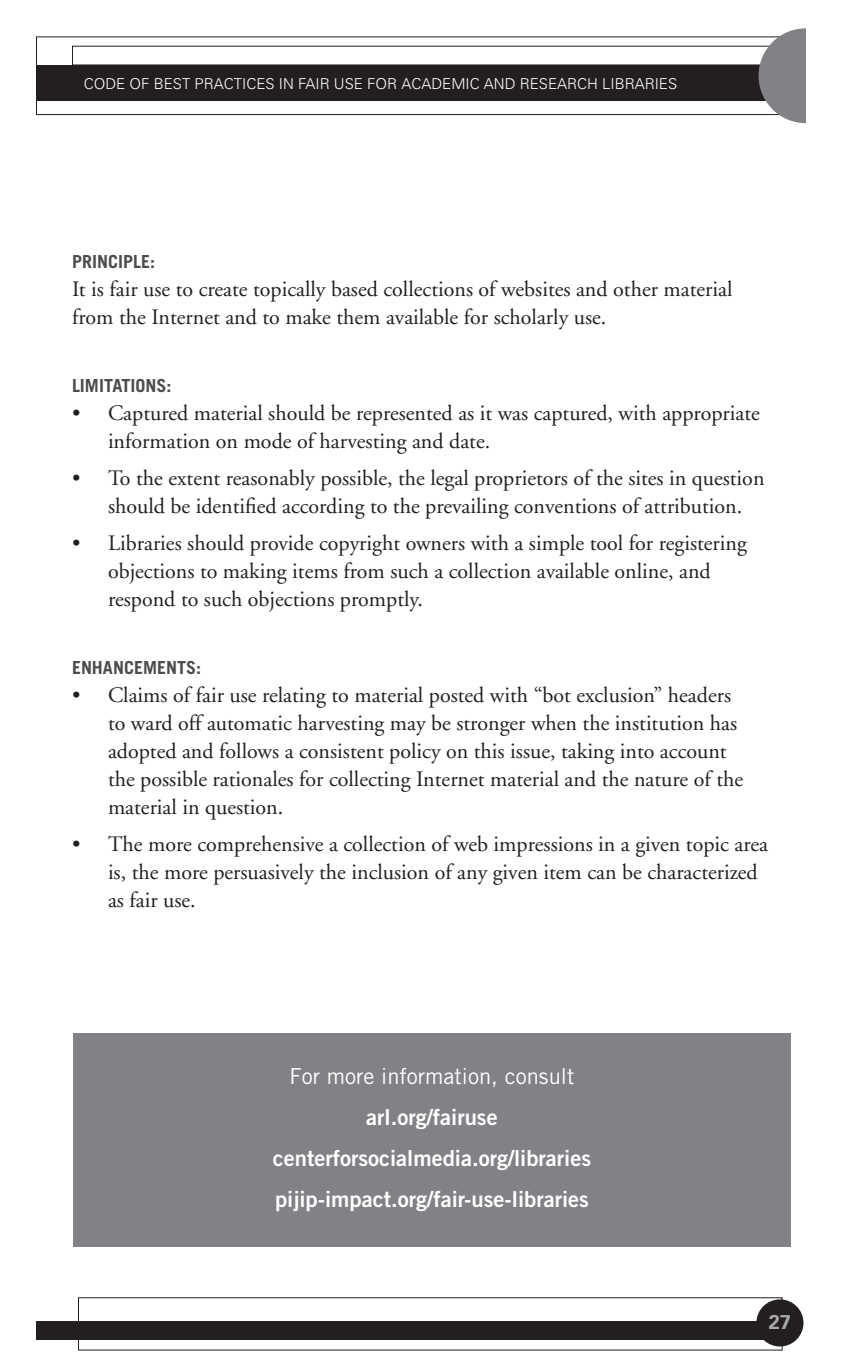
<style>
.page{position:relative;width:864px;height:1368px;background:#fff}
.page>*{position:absolute;margin:0;border:0;box-sizing:border-box;transform-origin:0 0}
.text{font:22px/28px "Adobe Garamond";color:#231f20}
.name{font:22px "Trade Gothic Bold Two";color:#fff}
.name-2{font:22px "Trade Gothic";color:#fff}
.t1{font:700 20px "Univers";color:#a8a9ad}
.text-2{font:700 18px "Trade Gothic";color:#4b4c4d}
.t2{font:300 15px "Univers";color:#fff}
</style>
<div class="page">
<div style="left:36px;top:65px;width:792px;height:36px;background:#231f20"></div>
<div style="left:36px;top:1321px;width:757px;height:19px;background:#231f20"></div>
<div style="left:36px;top:36px;width:756px;height:79px;border:1px solid #231f20"></div>
<div style="left:757px;top:1300px;width:46px;height:46px;background:#231f20;border-radius:50%"></div>
<div style="left:756px;top:1299px;width:47px;height:47px;border:2px solid #231f20;border-radius:50%"></div>
<div style="left:759px;top:28px;width:94px;height:95px;background:#808285;border-radius:50%"></div>
<div style="left:807px;top:11px;width:57px;height:151px;background:#fff"></div>
<div style="left:73px;top:1034px;width:718px;height:213px;background:#808285"></div>
<p class="t2" style="left:84px;top:75px;width:595px">CODE OF BEST PRACTICES IN FAIR USE FOR ACADEMIC AND RESEARCH LIBRARIES</p>
<p class="text-2" style="left:72px;top:251px;width:85px">PRINCIPLE:</p>
<p class="text" style="left:72px;top:276px;width:662px">It is fair use to create topically based collections of websites and other material from the Internet and to make them available for scholarly use.</p>
<p class="text-2" style="left:72px;top:375px;width:101px">LIMITATIONS:</p>
<p class="text" style="left:108px;top:400px;width:653px;text-indent:-36px">• Captured material should be represented as it was captured, with appropriate information on mode of harvesting and date.</p>
<p class="text" style="left:108px;top:465px;width:658px;text-indent:-36px">• To the extent reasonably possible, the legal proprietors of the sites in question should be identified according to the prevailing conventions of attribution.</p>
<p class="text" style="left:108px;top:530px;width:640px;text-indent:-36px">• Libraries should provide copyright owners with a simple tool for registering objections to making items from such a collection available online, and respond to such objections promptly.</p>
<p class="text-2" style="left:72px;top:657px;width:131px">ENHANCEMENTS:</p>
<p class="text" style="left:108px;top:682px;width:637px;text-indent:-36px">• Claims of fair use relating to material posted with “bot exclusion” headers to ward off automatic harvesting may be stronger when the institution has adopted and follows a consistent policy on this issue, taking into account the possible rationales for collecting Internet material and the nature of the material in question.</p>
<p class="text" style="left:108px;top:831px;width:662px;text-indent:-36px">• The more comprehensive a collection of web impressions in a given topic area is, the more persuasively the inclusion of any given item can be characterized as fair use.</p>
<p class="name-2" style="left:290px;top:1063px;width:286px">For more information, consult</p>
<p class="name" style="left:366px;top:1104px;width:133px">arl.org/fairuse</p>
<p class="name" style="left:273px;top:1145px;width:320px">centerforsocialmedia.org/libraries</p>
<p class="name" style="left:275px;top:1186px;width:315px">pijip-impact.org/fair-use-libraries</p>
<p class="t1" style="left:769px;top:1310px;width:24px">27</p>
</div>
